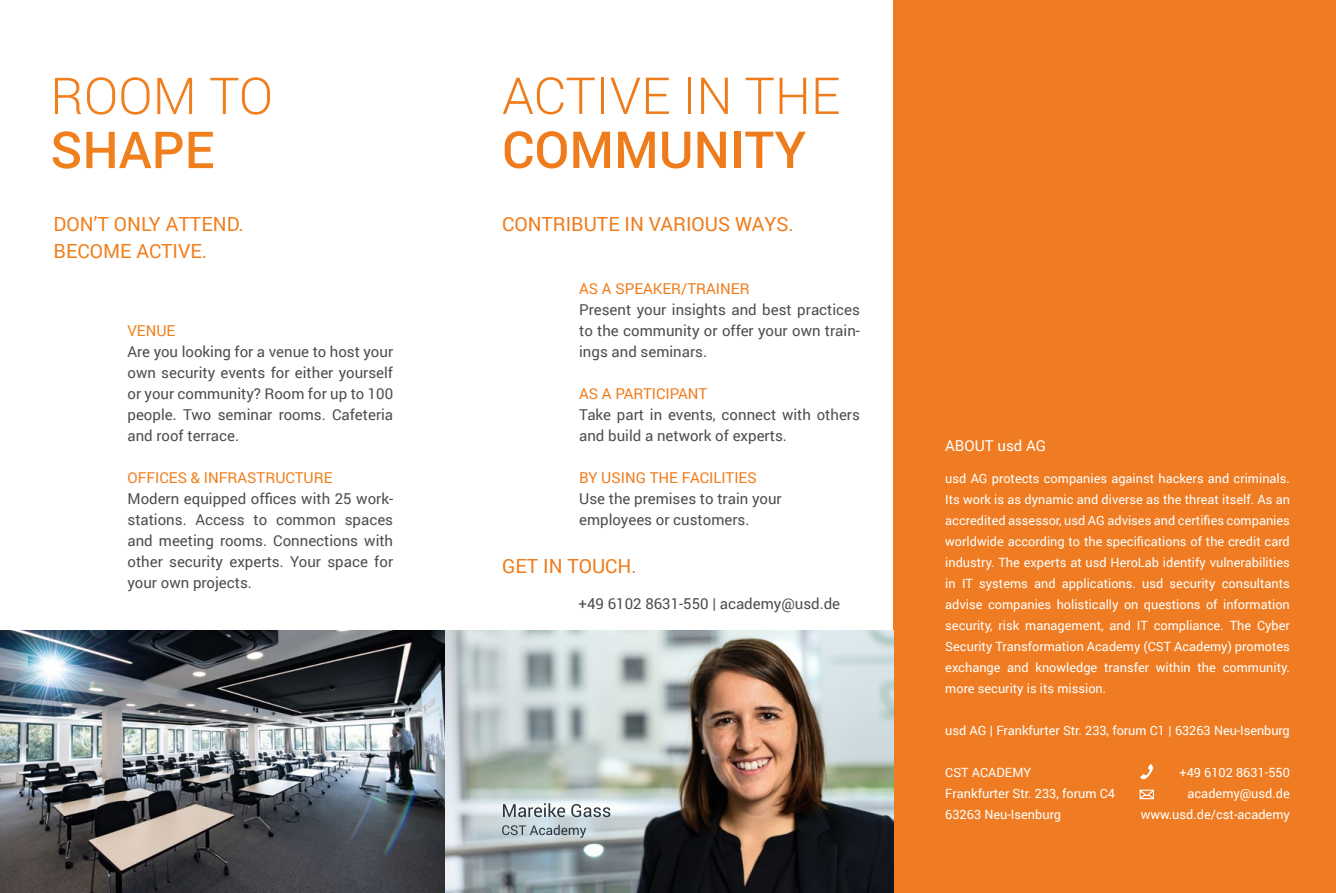
<style>
.page{position:relative;width:1336px;height:893px;background:#fff}
.page>*{position:absolute;margin:0;border:0;box-sizing:border-box;transform-origin:0 0}
.t1{font:300 51px "Roboto";color:#ef7c1c}
.t2{font:500 51px "Roboto";color:#ef7c1c}
.t3{font:300 51px "Roboto";color:#f07f1d}
.t4{font:500 51px "Roboto";color:#f07f1d}
.t5{font:19.5px "Roboto";color:#ef7c1c}
.t6{font:19.5px/27px "Roboto";color:#f07f1d}
.t7{font:15px/21px "Roboto";color:#4e4c50;text-align:justify}
.t8{font:15px/21px "Roboto";color:#4e4c51}
.t9{font:15px "Roboto";color:#ef7c1c}
.t10{font:15px "Roboto";color:#f07f1d}
.t11{font:15px "Roboto";color:#fff}
.t12{font:12.75px/21px "Roboto";color:#fff;text-align:justify}
.s1{color:#4e4c51}
</style>
<div class="page">
<div style="left:893px;top:0;width:442px;height:893px;background:#ef7c22"></div>
<img style="left:0;top:630px;width:893px;height:263px">
<svg style="left:1140px;top:764px;width:12px;height:15px"></svg>
<svg style="left:1139px;top:789px;width:15px;height:11px"></svg>
<svg style="left:502px;top:825px;width:84px;height:13px"></svg>
<svg style="left:503px;top:803px;width:107px;height:14px"></svg>
<h1 class="t3" style="left:50px;top:61px;width:224px">ROOM TO</h1>
<h1 class="t4" style="left:50px;top:114px;width:165px">SHAPE</h1>
<h2 class="t6" style="left:54px;top:209px;width:191px">DON’T ONLY ATTEND.<br>BECOME ACTIVE.</h2>
<p class="t10" style="left:127px;top:320px;width:49px">VENUE</p>
<p class="t7" style="left:127px;top:341px;width:267px">Are you looking for a venue to host your own security even<span class="s1">ts for either yourself or your community? Room for u</span>p to 100 people. Two seminar rooms. Cafeteria and roof terrace.</p>
<p class="t10" style="left:127px;top:467px;width:206px">OFFICES &amp; INFRASTRUCTURE</p>
<p class="t7" style="left:127px;top:488px;width:267px">Modern equipped offices with 25 work&shy;stations. Access to common spaces and meeting rooms. Connections with other security experts. Your space for your own projects.</p>
<h1 class="t1" style="left:502px;top:60px;width:340px">ACTIVE IN THE</h1>
<h1 class="t2" style="left:502px;top:114px;width:305px">COMMUNITY</h1>
<h2 class="t5" style="left:502px;top:210px;width:293px">CONTRIBUTE IN VARIOUS WAYS.</h2>
<p class="t9" style="left:579px;top:278px;width:172px">AS A SPEAKER/TRAINER</p>
<p class="t8" style="left:579px;top:299px;width:282px;text-align:justify">Present your insights and best practices to the community or offer your own train&shy;ings and seminars.</p>
<p class="t9" style="left:579px;top:383px;width:129px">AS A PARTICIPANT</p>
<p class="t8" style="left:579px;top:404px;width:282px">Take part in events, connect with others and build a network of experts.</p>
<p class="t9" style="left:579px;top:467px;width:179px">BY USING THE FACILITIES</p>
<p class="t8" style="left:579px;top:488px;width:204px">Use the premises to train your employees or customers.</p>
<h2 class="t5" style="left:502px;top:553px;width:136px">GET IN TOUCH.</h2>
<p class="t8" style="left:578px;top:593px;width:263px">+49 6102 8631-550 | academy@usd.de</p>
<p class="t11" style="left:945px;top:435px;width:102px">ABOUT usd AG</p>
<p class="t12" style="left:945px;top:467px;width:346px">usd AG protects companies against hackers and criminals.<br>Its work is as dynamic and diverse as the threat itself. As an accredited assessor, usd AG advises and certifies companies worldwide according to the specifications of the credit card industry. The experts at usd HeroLab identify vulnerabilities in IT systems and applications. usd security consultants advise companies holistically on questions of information security, risk management, and IT compliance. The Cyber Security Transformation Academy (CST Academy) promotes exchange and knowledge transfer within the community. more security is its mission.</p>
<p class="t12" style="left:945px;top:719px;width:346px">usd AG | Frankfurter Str. 233, forum C1 | 63263 Neu-Isenburg</p>
<p class="t12" style="left:945px;top:761px;width:171px;text-align:left">CST ACADEMY<br>Frankfurter Str. 233, forum C4<br>63263 Neu-Isenburg</p>
<p class="t12" style="left:1140px;top:761px;width:151px;text-align:right">+49 6102 8631-550 academy@usd.de www.usd.de/cst-academy</p>
</div>
